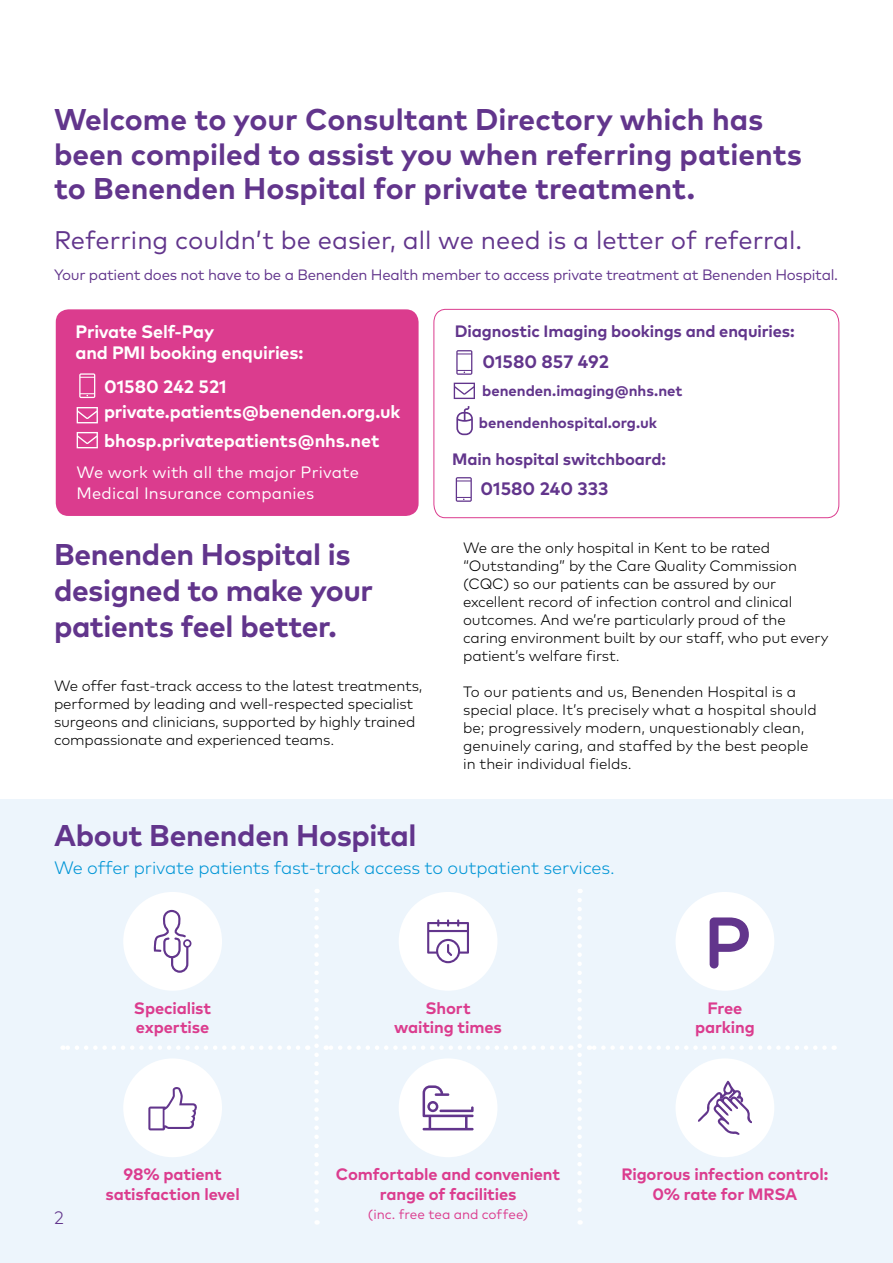
<style>
.page{position:relative;width:893px;height:1263px;background:#fff}
.page>*{position:absolute;margin:0;border:0;box-sizing:border-box;transform-origin:0 0}
.t1{font:700 30px/36px "Mark OT";letter-spacing:-.005em;color:#62358c}
.t2{font:25.5px "Mark OT";color:#62358c}
.t3{font:700 18px/21px "Mark OT";letter-spacing:-.01em;color:#fff}
.t4{font:300 18px "Mark OT";letter-spacing:-.01em;color:#0095d6}
.t5{font:700 18px "Mark OT";color:#62358c}
.t6{font:300 18px "Mark OT";color:#62358c}
.t7{font:700 16.5px/19.8px "Mark OT";letter-spacing:-.005em;color:#db3c8e;text-align:center}
.t8{font:700 16.5px "Mark OT";letter-spacing:-.005em;color:#62358c}
.t9{font:16.5px/21px "Mark OT";letter-spacing:.01em;color:#fff}
.t10{font:300 15px/18px "Mark OT";letter-spacing:-.01em;color:#000}
.t11{font:15px "Mark OT";letter-spacing:-.02em;color:#62358c}
.t12{font:700 15px "Mark OT";color:#62358c}
.t13{font:13.5px "Mark OT";letter-spacing:-.005em;color:#db3c8e}
</style>
<div class="page">
<div style="left:56px;top:309px;width:363px;height:207px;background:#db3c8e;border-radius:13px"></div>
<div style="left:0;top:799px;width:893px;height:464px;background:#edf5fc"></div>
<svg style="left:77px;top:407px;width:21px;height:16px"></svg>
<svg style="left:77px;top:432px;width:21px;height:16px"></svg>
<svg style="left:79px;top:373px;width:16px;height:25px"></svg>
<div style="left:675px;top:892px;width:99px;height:99px;background:#fff;border-radius:50%"></div>
<div style="left:123px;top:892px;width:99px;height:99px;background:#fff;border-radius:50%"></div>
<svg style="left:153px;top:910px;width:38px;height:63px"></svg>
<div style="left:399px;top:892px;width:98px;height:99px;background:#fff;border-radius:50%"></div>
<svg style="left:427px;top:919px;width:42px;height:44px"></svg>
<div style="left:675px;top:1058px;width:99px;height:99px;background:#fff;border-radius:50%"></div>
<svg style="left:698px;top:1081px;width:54px;height:54px"></svg>
<div style="left:123px;top:1058px;width:99px;height:99px;background:#fff;border-radius:50%"></div>
<svg style="left:148px;top:1087px;width:49px;height:43px"></svg>
<div style="left:399px;top:1058px;width:98px;height:99px;background:#fff;border-radius:50%"></div>
<svg style="left:423px;top:1085px;width:51px;height:45px"></svg>
<svg style="left:314px;top:900px;width:5px;height:325px"></svg>
<svg style="left:578px;top:900px;width:4px;height:325px"></svg>
<svg style="left:63px;top:1046px;width:235px;height:4px"></svg>
<svg style="left:326px;top:1046px;width:235px;height:4px"></svg>
<svg style="left:589px;top:1046px;width:236px;height:4px"></svg>
<svg style="left:710px;top:917px;width:39px;height:51px"></svg>
<svg style="left:433px;top:309px;width:407px;height:209px"></svg>
<svg style="left:454px;top:383px;width:21px;height:16px"></svg>
<svg style="left:456px;top:350px;width:16px;height:25px"></svg>
<svg style="left:456px;top:477px;width:16px;height:25px"></svg>
<svg style="left:456px;top:406px;width:17px;height:29px"></svg>
<h1 class="t1" style="left:54px;top:101px;width:749px;line-height:34.5px">Welcome to your Consultant Directory which has been compiled to assist you when referring patients to Benenden Hospital for private treatment.</h1>
<h2 class="t2" style="left:54px;top:224px;width:750px">Referring couldn’t be easier, all we need is a letter of referral.</h2>
<p class="t11" style="left:54px;top:266px;width:786px">Your patient does not have to be a Benenden Health member to access private treatment at Benenden Hospital.</p>
<p class="t3" style="left:76px;top:321px;width:229px">Private Self-Pay<br>and PMI booking enquiries:</p>
<p class="t3" style="left:104px;top:376px;width:124px">01580 242 521</p>
<p class="t3" style="left:104px;top:397px;width:298px;line-height:28.2px">private.patients@benenden.org.uk bhosp.privatepatients@nhs.net</p>
<p class="t9" style="left:77px;top:461px;width:284px">We work with all the major Private<br>Medical Insurance companies</p>
<h1 class="t1" style="left:54px;top:536px;width:321px">Benenden Hospital is designed to make your patients feel better.</h1>
<p class="t10" style="left:54px;top:677px;width:370px">We offer fast-track access to the latest treatments, performed by leading and well-respected specialist surgeons and clinicians, supported by highly trained compassionate and experienced teams.</p>
<p class="t8" style="left:455px;top:320px;width:341px">Diagnostic Imaging bookings and enquiries:</p>
<p class="t5" style="left:482px;top:350px;width:128px">01580 857 492</p>
<p class="t12" style="left:482px;top:381px;width:202px">benenden.imaging@nhs.net</p>
<p class="t12" style="left:479px;top:413px;width:180px">benendenhospital.org.uk</p>
<p class="t8" style="left:452px;top:448px;width:215px">Main hospital switchboard:</p>
<p class="t5" style="left:481px;top:477px;width:129px">01580 240 333</p>
<p class="t10" style="left:463px;top:539px;width:367px">We are the only hospital in Kent to be rated “Outstanding” by the Care Quality Commission (CQC) so our patients can be assured by our excellent record of infection control and clinical outcomes. And we’re particularly proud of the caring environment built by our staff, who put every patient’s welfare first.</p>
<p class="t10" style="left:463px;top:683px;width:355px">To our patients and us, Benenden Hospital is a special place. It’s precisely what a hospital should be; progressively modern, unquestionably clean, genuinely caring, and staffed by the best people in their individual fields.</p>
<h1 class="t1" style="left:54px;top:816px;width:364px">About Benenden Hospital</h1>
<p class="t4" style="left:54px;top:857px;width:562px">We offer private patients fast-track access to outpatient services.</p>
<p class="t7" style="left:134px;top:997px;width:79px;text-align:left">Specialist expertise</p>
<p class="t7" style="left:394px;top:997px;width:109px">Short waiting times</p>
<p class="t7" style="left:695px;top:997px;width:61px">Free parking</p>
<p class="t6" style="left:54px;top:1207px;width:11px">2</p>
<p class="t7" style="left:106px;top:1164px;width:136px">98% patient satisfaction level</p>
<p class="t7" style="left:336px;top:1164px;width:226px">Comfortable and convenient range of facilities</p>
<p class="t13" style="left:368px;top:1206px;width:162px">(inc. free tea and coffee)</p>
<p class="t7" style="left:621px;top:1164px;width:208px">Rigorous infection control:<br>0% rate for MRSA</p>
</div>
